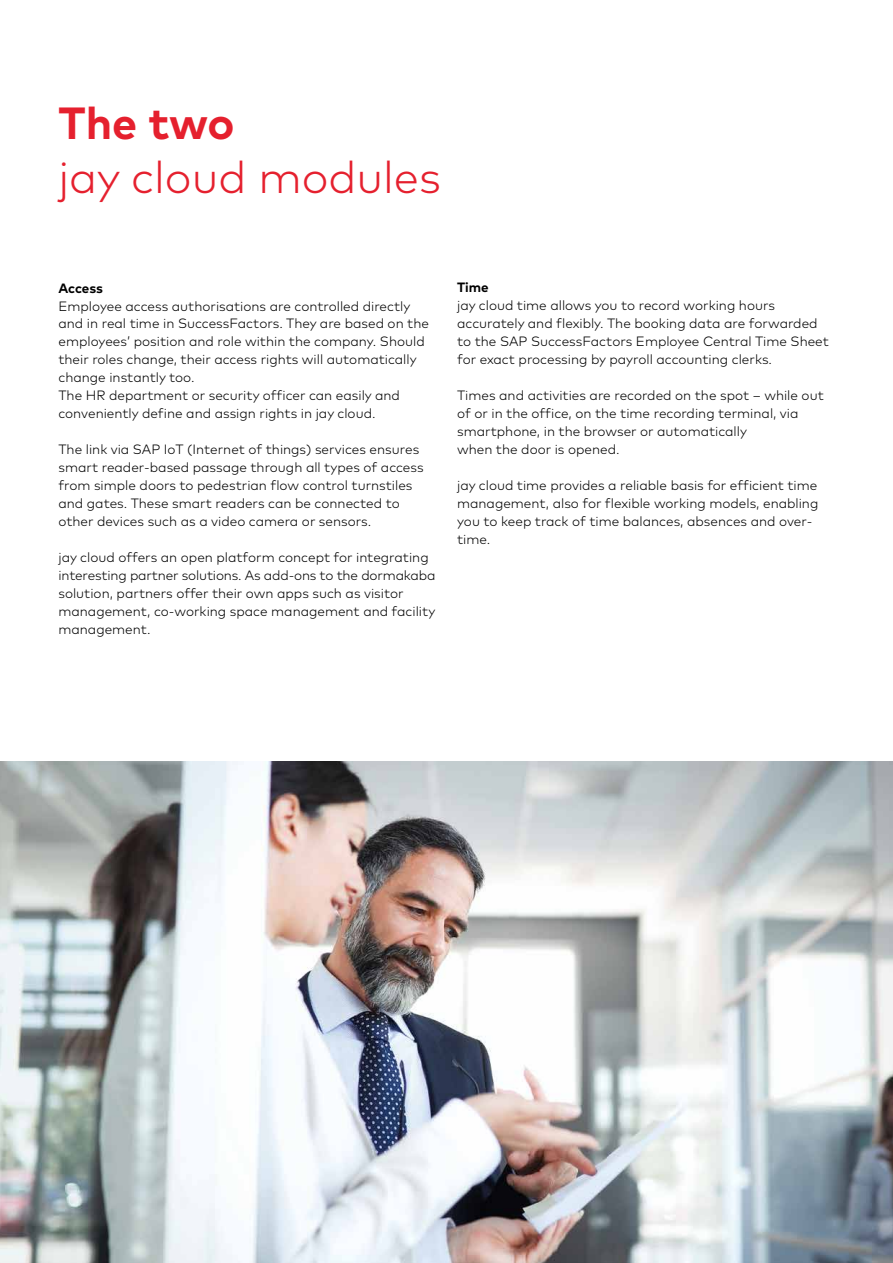
<style>
.page{position:relative;width:893px;height:1263px;background:#fff}
.page>*{position:absolute;margin:0;border:0;box-sizing:border-box;transform-origin:0 0}
.t1{font:300 45px "Mark Pro";color:#e5202e}
.t2{font:700 45px "Mark Pro";color:#e5202e}
.t3{font:300 13.5px/18px "Mark Pro";color:#000}
.t4{font:700 13.5px "Mark Pro";letter-spacing:-.005em;color:#000}
</style>
<div class="page">
<img style="left:0;top:761px;width:893px;height:502px">
<h1 class="t2" style="left:58px;top:89px;width:178px">The two</h1>
<h1 class="t1" style="left:58px;top:144px;width:384px">jay cloud modules</h1>
<p class="t4" style="left:58px;top:277px;width:46px">Access</p>
<p class="t3" style="left:58px;top:296px;width:372px">Employee access authorisations are controlled directly and in real time in SuccessFactors. They are based on the employees’ position and role within the company. Should their roles change, their access rights will automatically change instantly too.<br>The HR department or security officer can easily and conveniently define and assign rights in jay cloud.</p>
<p class="t3" style="left:58px;top:440px;width:367px">The link via SAP IoT (Internet of things) services ensures smart reader-based passage through all types of access from simple doors to pedestrian flow control turnstiles and gates. These smart readers can be connected to other devices such as a video camera or sensors.</p>
<p class="t3" style="left:58px;top:548px;width:378px">jay cloud offers an open platform concept for integrating interesting partner solutions. As add-ons to the dormakaba solution, partners offer their own apps such as visitor management, co-working space management and facility management.</p>
<p class="t4" style="left:457px;top:277px;width:33px">Time</p>
<p class="t3" style="left:457px;top:296px;width:373px">jay cloud time allows you to record working hours accurately and flexibly. The booking data are forwarded to the SAP SuccessFactors Employee Central Time Sheet for exact processing by payroll accounting clerks.</p>
<p class="t3" style="left:457px;top:386px;width:368px">Times and activities are recorded on the spot – while out of or in the office, on the time recording terminal, via smartphone, in the browser or automatically<br>when the door is opened.</p>
<p class="t3" style="left:457px;top:476px;width:363px">jay cloud time provides a reliable basis for efficient time management, also for flexible working models, enabling you to keep track of time balances, absences and over&shy;time.</p>
</div>
